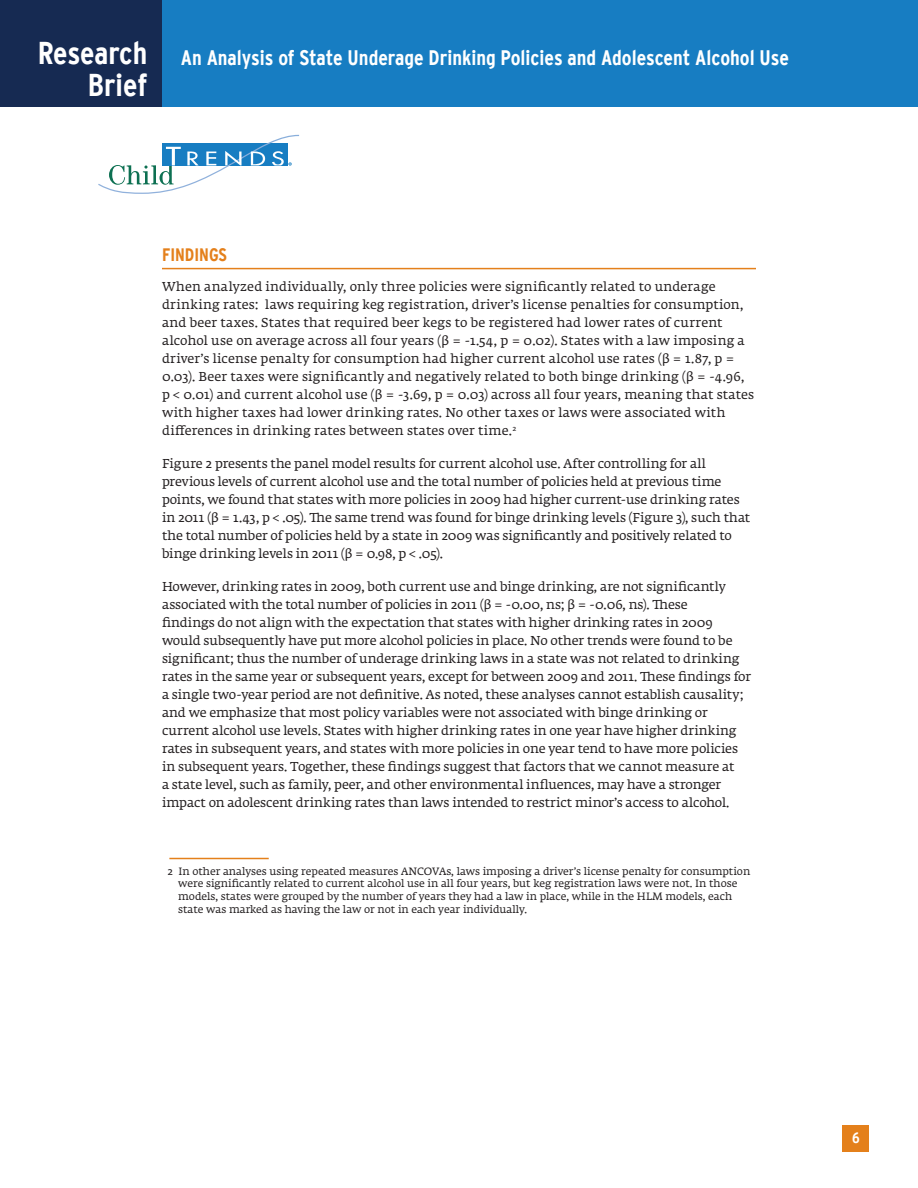
<style>
.page{position:relative;width:918px;height:1188px;background:#fff}
.page>*{position:absolute;margin:0;border:0;box-sizing:border-box;transform-origin:0 0}
.t1{font:700 condensed 31.5px/31.5px "Interstate";letter-spacing:-.005em;color:#fff;text-align:right}
.t2{font:700 condensed 21px "Interstate";color:#fff}
.ChT-Heading_no_rule{font:700 condensed 18px "Interstate";color:#e4801b}
.t3{font:700 condensed 15px "Interstate";color:#fff}
.ChT-Copy{font:12.75px/18px "Fedra Serif A Std";color:#231f20}
.ChT-Footnote{font:10.5px/12.8px "Fedra Serif A Std";color:#231f20}
</style>
<div class="page">
<div style="left:0;top:0;width:918px;height:106px;background:#177dc2"></div>
<svg style="left:98px;top:135px;width:201px;height:59px"></svg>
<div style="left:842px;top:1125px;width:27px;height:27px;background:#e4801b"></div>
<div style="left:0;top:0;width:162px;height:106px;background:#162a52"></div>
<hr style="left:162px;top:268px;width:594px;height:1px;background:#e4801b">
<hr style="left:169px;top:858px;width:100px;height:1px;background:#e4801b">
<h1 class="t1" style="left:38px;top:37px;width:111px">Research<br>Brief</h1>
<h2 class="t2" style="left:181px;top:46px;width:610px">An Analysis of State Underage Drinking Policies and Adolescent Alcohol Use</h2>
<p class="ChT-Heading_no_rule" style="left:162px;top:245px;width:67px">FINDINGS</p>
<p class="ChT-Copy" style="left:162px;top:279px;width:594px">When analyzed individually, only three policies were significantly related to underage drinking rates: laws requiring keg registration, driver’s license penalties for consumption, and beer taxes. States that required beer kegs to be registered had lower rates of current alcohol use on average across all four years (β = -1.54, p = 0.02). States with a law imposing a driver’s license penalty for consumption had higher current alcohol use rates (β = 1.87, p = 0.03). Beer taxes were significantly and negatively related to both binge drinking (β = -4.96, p &lt; 0.01) and current alcohol use (β = -3.69, p = 0.03) across all four years, meaning that states with higher taxes had lower drinking rates. No other taxes or laws were associated with differences in drinking rates between states over time.<sup>2</sup></p>
<p class="ChT-Copy" style="left:162px;top:456px;width:590px">Figure 2 presents the panel model results for current alcohol use. After controlling for all previous levels of current alcohol use and the total number of policies held at previous time points, we found that states with more policies in 2009 had higher current-use drinking rates in 2011 (β = 1.43, p &lt; .05). The same trend was found for binge drinking levels (Figure 3), such that the total number of policies held by a state in 2009 was significantly and positively related to binge drinking levels in 2011 (β = 0.98, p &lt; .05).</p>
<p class="ChT-Copy" style="left:162px;top:579px;width:591px">However, drinking rates in 2009, both current use and binge drinking, are not significantly associated with the total number of policies in 2011 (β = -0.00, ns; β = -0.06, ns). These<br>findings do not align with the expectation that states with higher drinking rates in 2009 would subsequently have put more alcohol policies in place. No other trends were found to be significant; thus the number of underage drinking laws in a state was not related to drinking rates in the same year or subsequent years, except for between 2009 and 2011. These findings for a single two-year period are not definitive. As noted, these analyses cannot establish causality; and we emphasize that most policy variables were not associated with binge drinking or current alcohol use levels. States with higher drinking rates in one year have higher drinking rates in subsequent years, and states with more policies in one year tend to have more policies in subsequent years. Together, these findings suggest that factors that we cannot measure at<br>a state level, such as family, peer, and other environmental influences, may have a stronger impact on adolescent drinking rates than laws intended to restrict minor’s access to alcohol.</p>
<p class="ChT-Footnote" style="left:178px;top:865px;width:574px;text-indent:-11px">2 In other analyses using repeated measures ANCOVAs, laws imposing a driver’s license penalty for consumption were significantly related to current alcohol use in all four years, but keg registration laws were not. In those models, states were grouped by the number of years they had a law in place, while in the HLM models, each state was marked as having the law or not in each year individually.</p>
<p class="t3" style="left:852px;top:1129px;width:9px">6</p>
</div>
